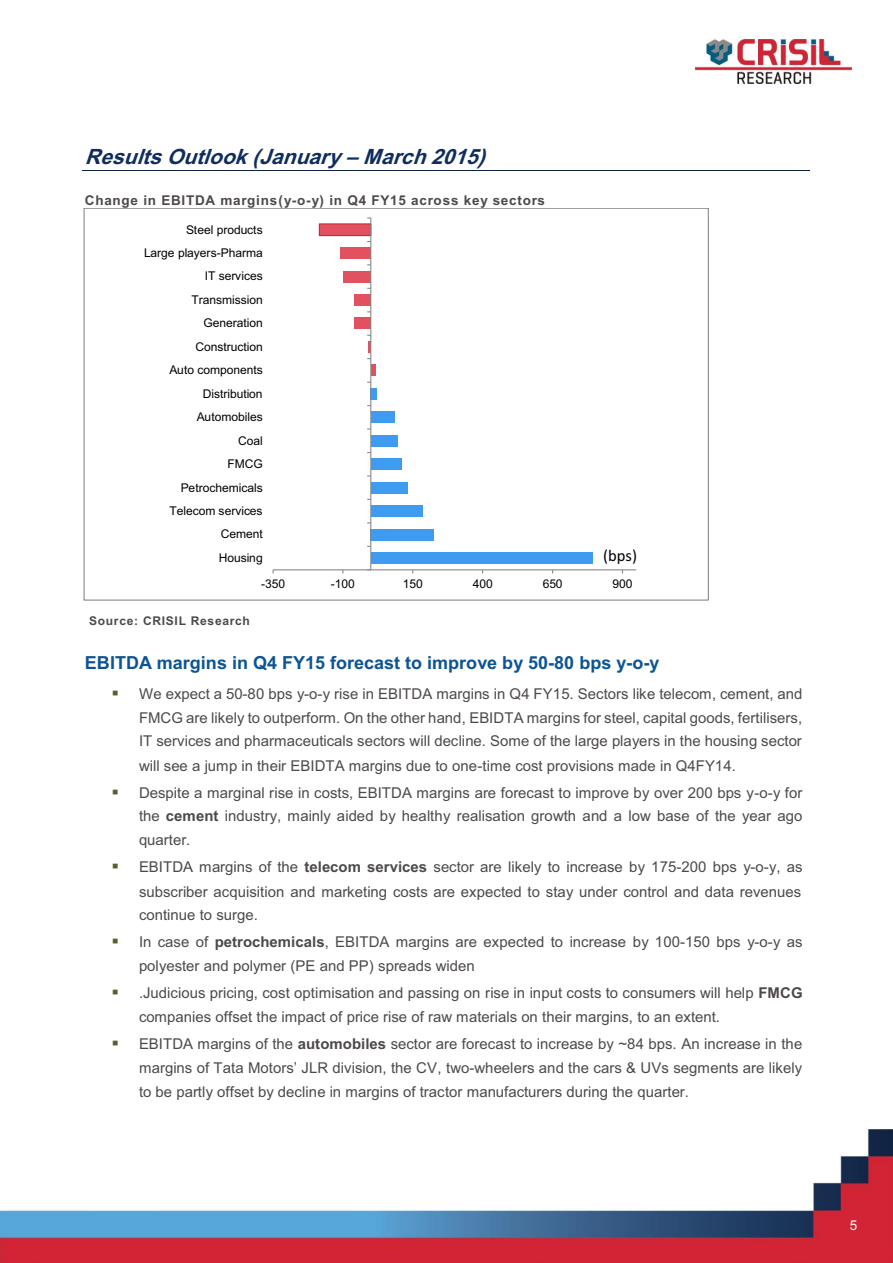
<style>
.page{position:relative;width:893px;height:1263px;background:#fff}
.page>*{position:absolute;margin:0;border:0;box-sizing:border-box;transform-origin:0 0}
.t1{font:italic 700 21px "Arial";color:#0f2d5d}
.t2{font:700 18px "Arial";color:#0c5493}
.t3{font:16.5px "Calibri";color:#000}
.t4{font:15px/24px "Arial";color:#4d4948;text-align:justify}
.t5{font:700 13.5px "Arial";letter-spacing:.055em;color:#4d4948}
.t6{font:13.5px "Arial";color:#fff}
.t7{font:12.15px "Arial";letter-spacing:-.005em;color:#000}
.t8{font:12px "Arial";letter-spacing:-.005em;color:#000}
.t9{font:700 12px "Arial";letter-spacing:.055em;color:#4d4948}
.s1{font-weight:700;font-size:18px;color:#5e5a33}
.s2{font-weight:700}
.s3{font-style:inherit}
</style>
<div class="page">
<img style="left:695px;top:40px;width:156px;height:44px">
<img style="left:0;top:1129px;width:892px;height:134px">
<hr style="left:83px;top:170px;width:727px;height:1px;background:#0f2140">
<div style="left:371px;top:552px;width:221px;height:12px;background:#3e9bf0"></div>
<div style="left:371px;top:529px;width:63px;height:12px;background:#3e9bf0"></div>
<div style="left:371px;top:505px;width:51px;height:12px;background:#3e9bf0"></div>
<div style="left:371px;top:482px;width:36px;height:12px;background:#3e9bf0"></div>
<div style="left:371px;top:458px;width:30px;height:12px;background:#3e9bf0"></div>
<div style="left:371px;top:435px;width:26px;height:12px;background:#3e9bf0"></div>
<div style="left:371px;top:412px;width:23px;height:11px;background:#3e9bf0"></div>
<div style="left:371px;top:388px;width:6px;height:12px;background:#3e9bf0"></div>
<svg style="left:371px;top:365px;width:4px;height:11px"></svg>
<div style="left:354px;top:318px;width:17px;height:11px;background:#e1515f"></div>
<div style="left:354px;top:294px;width:17px;height:12px;background:#e1515f"></div>
<div style="left:343px;top:271px;width:28px;height:12px;background:#e1515f"></div>
<div style="left:341px;top:247px;width:30px;height:12px;background:#e1515f"></div>
<div style="left:319px;top:224px;width:52px;height:12px;background:#e1515f"></div>
<div style="left:319px;top:223px;width:52px;height:13px;border:1px solid #ce2435"></div>
<hr style="left:273px;top:569px;width:363px;height:1px;background:#868686">
<hr style="left:370px;top:218px;width:1px;height:352px;background:#868686">
<svg style="left:367px;top:335px;width:4px;height:24px"></svg>
<h1 class="t1" style="left:85px;top:149px;width:407px">ResultsOutlook (January –March 2015)</h1>
<p class="t5" style="left:85px;top:195px;width:461px">Change in EBITDA margins(y-o-y) in Q4 FY15 across key sectors</p>
<p class="t8" style="left:186px;top:225px;width:78px">Steel products</p>
<p class="t8" style="left:144px;top:248px;width:120px">Large players-Pharma</p>
<p class="t8" style="left:205px;top:272px;width:59px">IT services</p>
<p class="t8" style="left:191px;top:295px;width:73px">Transmission</p>
<p class="t8" style="left:203px;top:319px;width:61px">Generation</p>
<p class="t7" style="left:195px;top:342px;width:69px">Construction</p>
<p class="t8" style="left:169px;top:366px;width:95px">Auto components</p>
<p class="t8" style="left:203px;top:389px;width:61px">Distribution</p>
<p class="t8" style="left:197px;top:413px;width:68px">Automobiles</p>
<p class="t8" style="left:238px;top:436px;width:26px">Coal</p>
<p class="t8" style="left:227px;top:459px;width:37px">FMCG</p>
<p class="t8" style="left:181px;top:483px;width:83px">Petrochemicals</p>
<p class="t8" style="left:169px;top:506px;width:95px">Telecom services</p>
<p class="t8" style="left:221px;top:530px;width:44px">Cement</p>
<p class="t8" style="left:219px;top:553px;width:46px">Housing</p>
<p class="t3" style="left:603px;top:546px;width:35px">(bps)</p>
<p class="t8" style="left:261px;top:579px;width:25px">-350</p>
<p class="t8" style="left:331px;top:579px;width:25px">-100</p>
<p class="t8" style="left:403px;top:579px;width:22px">150</p>
<p class="t8" style="left:473px;top:579px;width:22px">400</p>
<p class="t8" style="left:542px;top:579px;width:22px">650</p>
<p class="t8" style="left:612px;top:579px;width:22px">900</p>
<p class="t9" style="left:89px;top:617px;width:162px">Source: CRISIL Research</p>
<p class="t2" style="left:85px;top:657px;width:576px">EBITDA margins in Q4 FY15 forecast to improve by 50-80 bps y-o-y</p>
<p class="t4" style="left:139px;top:683px;width:665px;text-indent:-27px"><span class="s1">▪</span> We expect a 50-80 bps y-o-y rise in EBITDA margins in Q4 FY15. Sectors like telecom, cement, and FMCG are likely to outperform. On the other hand, EBIDTA margins for steel, capital goods, fertilisers, IT services and pharmaceuticals sectors will decline. Some of the large players in the housing sector will see a jump in their EBIDTA margins due to one-time cost provisions made in Q4FY14.</p>
<p class="t4" style="left:139px;top:782px;width:665px;text-indent:-27px"><span class="s1">▪</span> Despite a marginal rise in costs, EBITDA margins are forecast to improve by over 200 bps y-o-y for the <span class="s2">cement</span> industry, mainly aided by healthy realisation growth and a low base of the year ago quarter.</p>
<p class="t4" style="left:139px;top:856px;width:665px;text-indent:-27px"><span class="s1">▪</span> EBITDA margins of the <span class="s2">telecom services</span> sector are likely to increase by 175-200 bps y-o-y, as subscriber acquisition and marketing costs are expected to stay under control and data revenues continue to surge.</p>
<p class="t4" style="left:139px;top:931px;width:665px;text-indent:-27px"><span class="s1">▪</span> In case of <span class="s2">petrochemicals</span>, EBITDA margins are expected to increase by 100-150 bps y-o-y as polyester and polymer (PE and PP) spreads widen</p>
<p class="t4" style="left:139px;top:982px;width:665px;text-indent:-27px"><span class="s1">▪</span> .Judicious pricing, cost optimisation and passing on rise in input costs to consumers will help <span class="s2">FMCG </span>companies offset the impact of price rise of raw materials on their margins, to an extent.</p>
<p class="t4" style="left:139px;top:1034px;width:664px;text-indent:-27px"><span class="s1">▪</span> EBITDA margins of the <span class="s2">automobiles</span> sector are forecast to increase by ~84 bps. An increase in the <span class="s3">margins of Tata Motors’ JLR division, the CV</span>, two-wheelers and the cars &amp; UVs segments are likely to be partly offset by decline in margins of tractor manufacturers during the quarter.</p>
<p class="t6" style="left:849px;top:1220px;width:9px">5</p>
</div>
